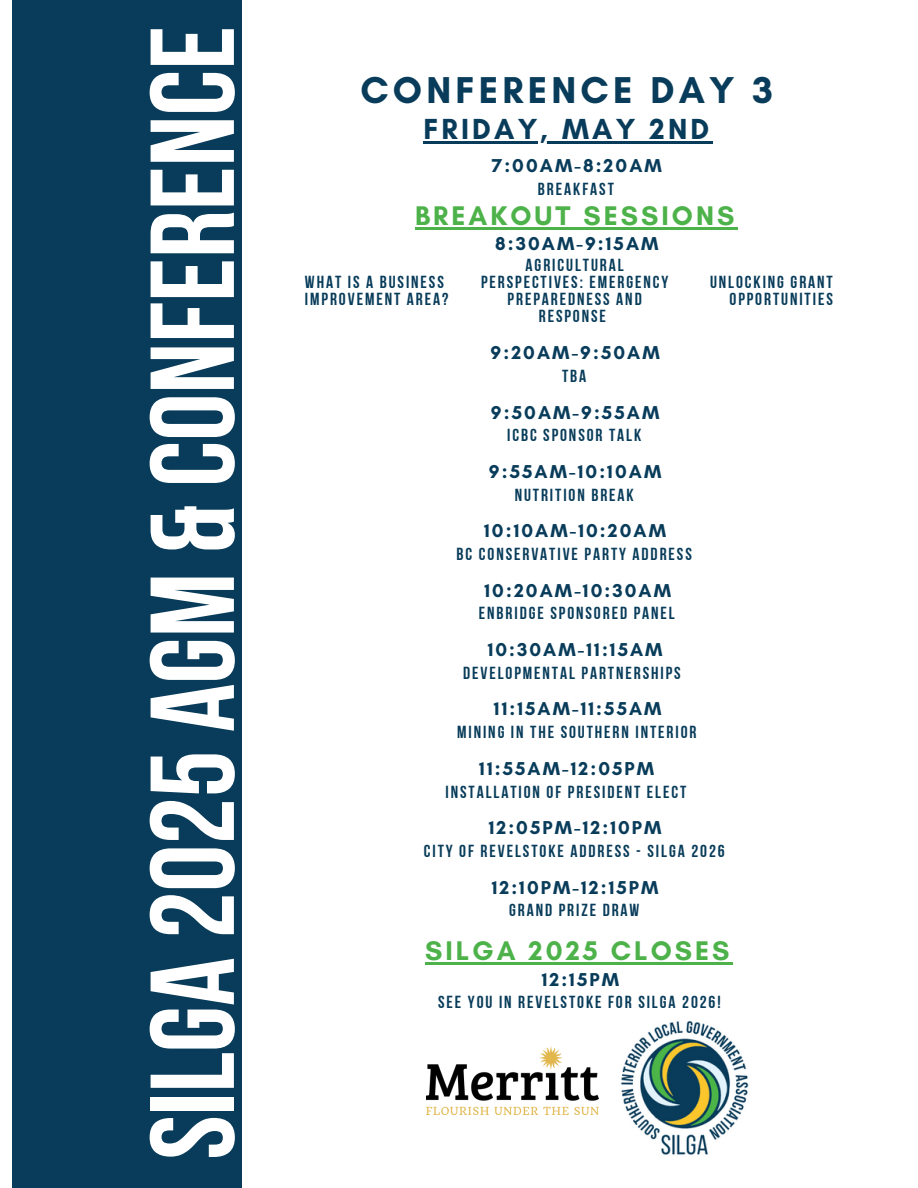
<style>
.page{position:relative;width:918px;height:1188px;background:#fff}
.page>*{position:absolute;margin:0;border:0;box-sizing:border-box;transform-origin:0 0}
.t1{font:700 118.95px "Bebas Neue";color:#fff}
.t2{font:700 38.1px "Glacial Indifference";letter-spacing:.11em;color:#083c5a}
.t3{font:700 29.55px "Glacial Indifference";letter-spacing:.11em;color:#083c5a}
.t4{font:700 27.45px "Glacial Indifference";letter-spacing:.11em;color:#4cb249}
.t5{font:700 19.05px "Glacial Indifference";letter-spacing:.11em;color:#083c5a}
.t6{font:17.4px/16.8px "Bebas Neue Cyrillic";letter-spacing:.11em;color:#083c5a;text-align:center}
</style>
<div class="page">
<div style="left:13px;top:0;width:229px;height:1188px;background:#083c5a"></div>
<hr style="left:423px;top:142px;width:290px;height:2px;background:#083c5a">
<hr style="left:415px;top:228px;width:322px;height:2px;background:#4cb249">
<img style="left:590px;top:1020px;width:159px;height:135px">
<hr style="left:425px;top:963px;width:308px;height:2px;background:#4cb249">
<img style="left:426px;top:1047px;width:172px;height:67px">
<p class="t1" style="left:145px;top:1160px;width:1135px;rotate:-90deg">SILGA2025AGM&amp;Conference</p>
<h4 class="t2" style="left:360px;top:67px;width:414px">CONFERENCE DAY 3</h4>
<h1 class="t3" style="left:423px;top:111px;width:288px">FRIDAY, MAY 2ND</h1>
<h2 class="t5" style="left:492px;top:154px;width:172px">7:00AM-8:20AM</h2>
<h3 class="t6" style="left:538px;top:182px;width:77px">BREAKFAST</h3>
<h4 class="t4" style="left:415px;top:199px;width:321px">BREAKOUT SESSIONS</h4>
<p class="t5" style="left:495px;top:232px;width:165px">8:30AM-9:15AM</p>
<h3 class="t6" style="left:481px;top:259px;width:189px">AGRICULTURAL<br>PERSPECTIVES: EMERGENCY<br>PREPAREDNESS AND<br>RESPONSE</h3>
<h4 class="t6" style="left:305px;top:275px;width:145px;text-align:left">WHAT IS A BUSINESS<br>IMPROVEMENT AREA?</h4>
<p class="t6" style="left:710px;top:275px;width:124px;text-align:right">UNLOCKING GRANT<br>OPPORTUNITIES</p>
<p class="t5" style="left:491px;top:341px;width:171px">9:20AM-9:50AM</p>
<p class="t6" style="left:562px;top:369px;width:26px">TBA</p>
<h4 class="t5" style="left:491px;top:401px;width:170px">9:50AM-9:55AM</h4>
<p class="t6" style="left:507px;top:429px;width:136px">ICBC SPONSOR TALK</p>
<h4 class="t5" style="left:489px;top:460px;width:174px">9:55AM-10:10AM</h4>
<p class="t6" style="left:515px;top:488px;width:121px">NUTRITION BREAK</p>
<h4 class="t5" style="left:484px;top:519px;width:183px">10:10AM-10:20AM</h4>
<p class="t6" style="left:457px;top:547px;width:237px">BC CONSERVATIVE PARTY ADDRESS</p>
<h4 class="t5" style="left:485px;top:579px;width:188px">10:20AM-10:30AM</h4>
<p class="t6" style="left:479px;top:607px;width:197px">ENBRIDGE SPONSORED PANEL</p>
<h4 class="t5" style="left:488px;top:638px;width:176px">10:30AM-11:15AM</h4>
<p class="t6" style="left:463px;top:666px;width:219px">DEVELOPMENTAL PARTNERSHIPS</p>
<h4 class="t5" style="left:494px;top:697px;width:169px">11:15AM-11:55AM</h4>
<p class="t6" style="left:457px;top:725px;width:241px">MINING IN THE SOUTHERN INTERIOR</p>
<h4 class="t5" style="left:479px;top:757px;width:177px">11:55AM-12:05PM</h4>
<p class="t6" style="left:445px;top:785px;width:242px">INSTALLATION OF PRESIDENT ELECT</p>
<h4 class="t5" style="left:489px;top:816px;width:174px">12:05PM-12:10PM</h4>
<p class="t6" style="left:424px;top:844px;width:302px">CITY OF REVELSTOKE ADDRESS - SILGA 2026</p>
<h4 class="t5" style="left:492px;top:875px;width:168px">12:10PM-12:15PM</h4>
<p class="t6" style="left:509px;top:904px;width:132px">GRAND PRIZE DRAW</p>
<h4 class="t4" style="left:425px;top:934px;width:306px">SILGA 2025 CLOSES</h4>
<p class="t5" style="left:542px;top:967px;width:79px">12:15PM</p>
<h3 class="t6" style="left:438px;top:995px;width:284px">SEE YOU IN REVELSTOKE FOR SILGA 2026!</h3>
</div>
